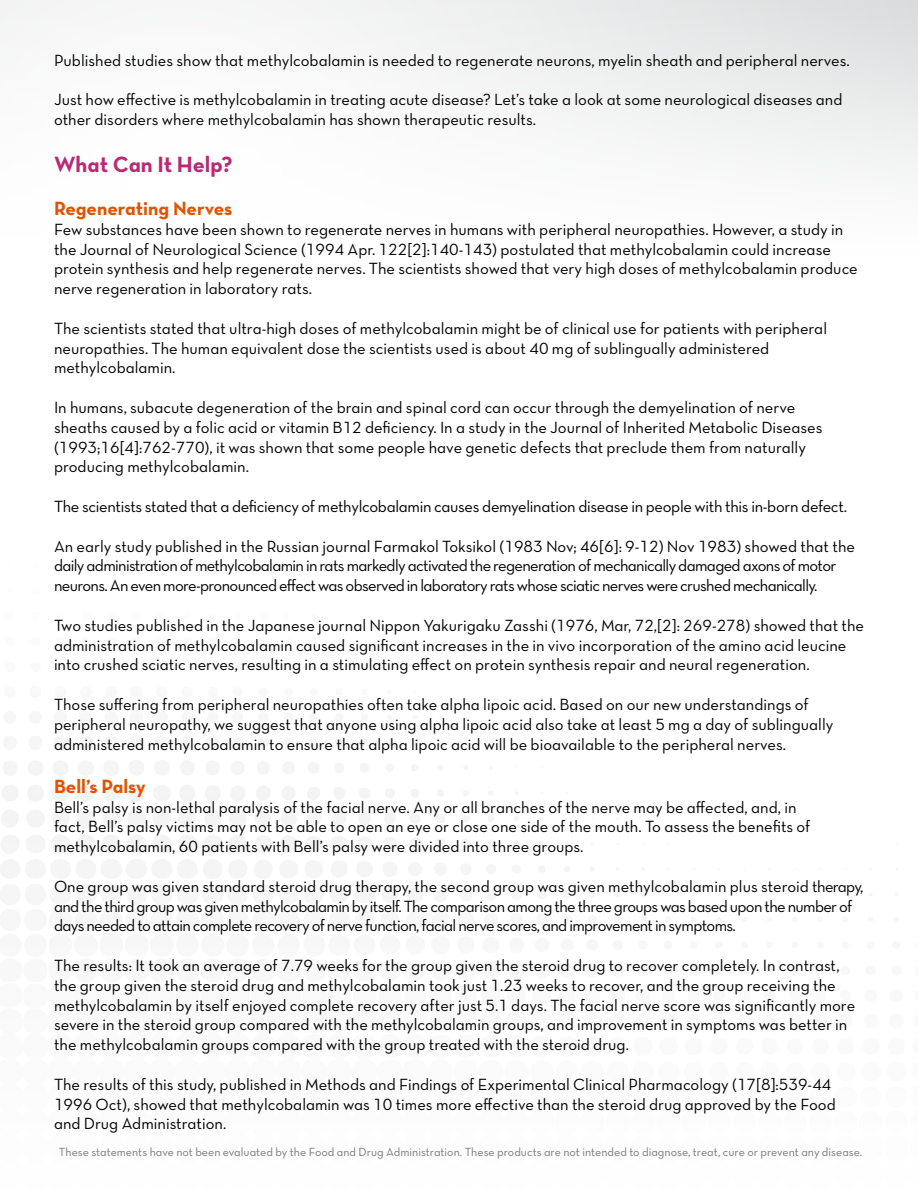
<style>
.page{position:relative;width:918px;height:1188px;background:#fff}
.page>*{position:absolute;margin:0;border:0;box-sizing:border-box;transform-origin:0 0}
.t1{font:22.5px "Neutra Text TF Bold Alt";color:#b92a75}
.t2{font:19.5px "Neutra Text TF Bold Alt";color:#e15300}
.t3{font:16.5px/19.8px "Neutra Text TF Book Alt";color:#000}
.t4{font:16.5px/19.8px "Neutra Text TF Book Alt";letter-spacing:-.04em;color:#000}
.t5{font:16.5px "Neutra Text TF Book Alt";letter-spacing:-.02em;color:#000}
.t6{font:12px "Neutra Text TF Book Alt";color:#77787b}
</style>
<div class="page">
<p class="t3" style="left:54px;top:50px;width:797px">Published studies show that methylcobalamin is needed to regenerate neurons, myelin sheath and peripheral nerves.</p>
<p class="t3" style="left:54px;top:89px;width:790px">Just how effective is methylcobalamin in treating acute disease? Let’s take a look at some neurological diseases and other disorders where methylcobalamin has shown therapeutic results.</p>
<h1 class="t1" style="left:54px;top:150px;width:180px">What Can It Help?</h1>
<p class="t2" style="left:54px;top:196px;width:180px">Regenerating Nerves</p>
<p class="t3" style="left:54px;top:219px;width:805px">Few substances have been shown to regenerate nerves in humans with peripheral neuropathies. However, a study in the Journal of Neurological Science (1994 Apr. 122[2]:140-143) postulated that methylcobalamin could increase protein synthesis and help regenerate nerves. The scientists showed that very high doses of methylcobalamin produce nerve regeneration in laboratory rats.</p>
<p class="t3" style="left:54px;top:318px;width:775px">The scientists stated that ultra-high doses of methylcobalamin might be of clinical use for patients with peripheral neuropathies. The human equivalent dose the scientists used is about 40 mg of sublingually administered methylcobalamin.</p>
<p class="t3" style="left:54px;top:397px;width:770px">In humans, subacute degeneration of the brain and spinal cord can occur through the demyelination of nerve sheaths caused by a folic acid or vitamin B12 deficiency. In a study in the Journal of Inherited Metabolic Diseases (1993;16[4]:762-770), it was shown that some people have genetic defects that preclude them from naturally producing methylcobalamin.</p>
<p class="t5" style="left:54px;top:496px;width:795px">The scientists stated that a deficiency of methylcobalamin causes demyelination disease in people with this in-born defect.</p>
<p class="t4" style="left:54px;top:536px;width:803px">An early study published in the Russian journal Farmakol Toksikol (1983 Nov; 46[6]: 9-12) Nov 1983) showed that the daily administration of methylcobalamin in rats markedly activated the regeneration of mechanically damaged axons of motor neurons. An even more-pronounced effect was observed in laboratory rats whose sciatic nerves were crushed mechanically.</p>
<p class="t3" style="left:54px;top:615px;width:812px">Two studies published in the Japanese journal Nippon Yakurigaku Zasshi (1976, Mar, 72,[2]: 269-278) showed that the administration of methylcobalamin caused significant increases in the in vivo incorporation of the amino acid leucine into crushed sciatic nerves, resulting in a stimulating effect on protein synthesis repair and neural regeneration.</p>
<p class="t3" style="left:54px;top:694px;width:781px">Those suffering from peripheral neuropathies often take alpha lipoic acid. Based on our new understandings of peripheral neuropathy, we suggest that anyone using alpha lipoic acid also take at least 5 mg a day of sublingually administered methylcobalamin to ensure that alpha lipoic acid will be bioavailable to the peripheral nerves.</p>
<p class="t2" style="left:54px;top:774px;width:93px">Bell’s Palsy</p>
<p class="t3" style="left:54px;top:797px;width:758px">Bell’s palsy is non-lethal paralysis of the facial nerve. Any or all branches of the nerve may be affected, and, in fact, Bell’s palsy victims may not be able to open an eye or close one side of the mouth. To assess the benefits of methylcobalamin, 60 patients with Bell’s palsy were divided into three groups.</p>
<p class="t4" style="left:54px;top:876px;width:811px">One group was given standard steroid drug therapy, the second group was given methylcobalamin plus steroid therapy, and the third group was given methylcobalamin by itself. The comparison among the three groups was based upon the number of days needed to attain complete recovery of nerve function, facial nerve scores, and improvement in symptoms.</p>
<p class="t3" style="left:54px;top:955px;width:803px">The results: It took an average of 7.79 weeks for the group given the steroid drug to recover completely. In contrast, the group given the steroid drug and methylcobalamin took just 1.23 weeks to recover, and the group receiving the methylcobalamin by itself enjoyed complete recovery after just 5.1 days. The facial nerve score was significantly more severe in the steroid group compared with the methylcobalamin groups, and improvement in symptoms was better in the methylcobalamin groups compared with the group treated with the steroid drug.</p>
<p class="t3" style="left:54px;top:1074px;width:783px">The results of this study, published in Methods and Findings of Experimental Clinical Pharmacology (17[8]:539-44<br>1996 Oct), showed that methylcobalamin was 10 times more effective than the steroid drug approved by the Food and Drug Administration.</p>
<p class="t6" style="left:59px;top:1145px;width:805px">These statements have not been evaluated by the Food and Drug Administration. These products are not intended to diagnose, treat, cure or prevent any disease.</p>
</div>
